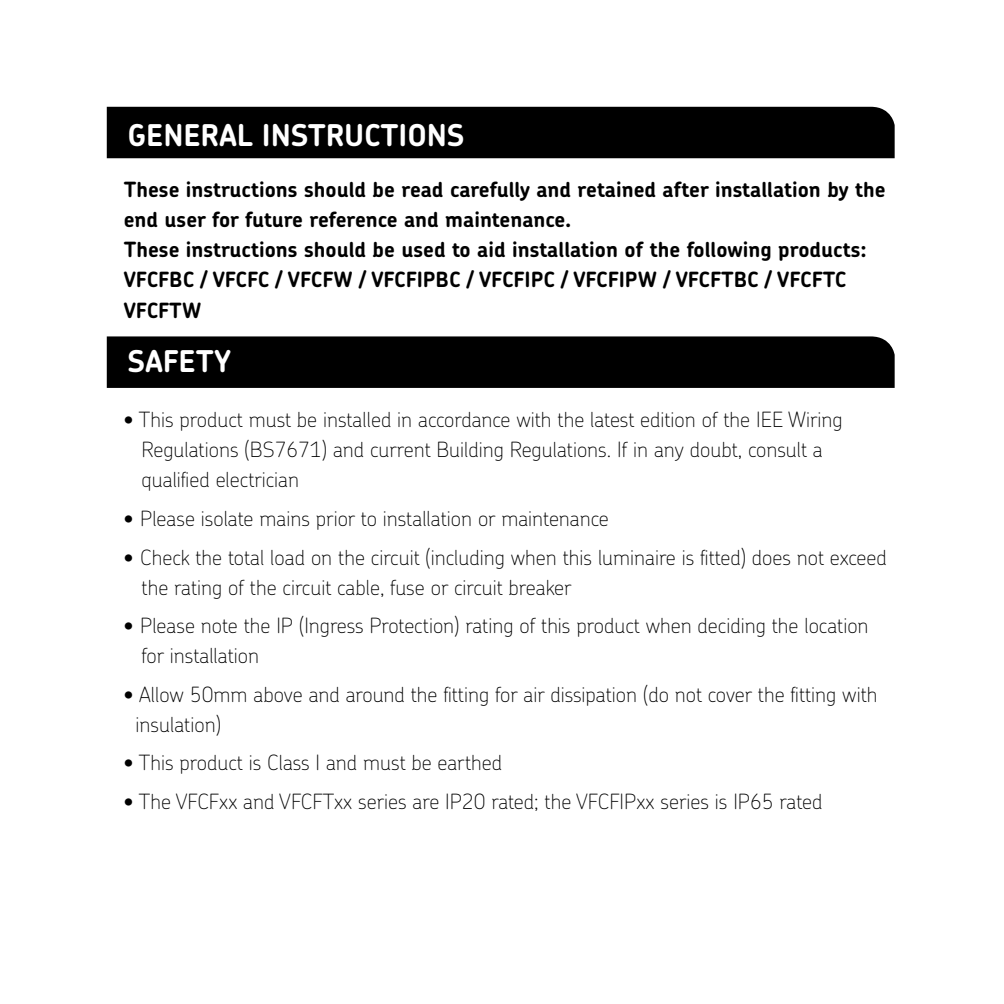
<style>
.page{position:relative;width:1004px;height:1004px;background:#fff}
.page>*{position:absolute;margin:0;border:0;box-sizing:border-box;transform-origin:0 0}
.t1{font:700 30px "Chevin Pro";color:#fff}
.t2{font:100 21px/30px "Chevin Pro";color:#000}
.t3{font:700 21px/30px "Chevin Pro";color:#000}
</style>
<div class="page">
<div style="left:107px;top:107px;width:787px;height:51px;background:#000"></div>
<div style="left:107px;top:336px;width:787px;height:52px;background:#000"></div>
<p class="t1" style="left:127px;top:115px;width:338px">GENERAL INSTRUCTIONS</p>
<p class="t3" style="left:124px;top:175px;width:763px">These instructions should be read carefully and retained after installation by the end user for future reference and maintenance.</p>
<p class="t3" style="left:124px;top:235px;width:744px">These instructions should be used to aid installation of the following products:</p>
<p class="t3" style="left:124px;top:265px;width:724px">VFCFBC / VFCFC / VFCFW / VFCFIPBC / VFCFIPC / VFCFIPW / VFCFTBC / VFCFTC<br>VFCFTW</p>
<p class="t1" style="left:127px;top:341px;width:104px">SAFETY</p>
<p class="t2" style="left:141px;top:404px;width:702px;text-indent:-18px">• This product must be installed in accordance with the latest edition of the IEE Wiring<br>Regulations (BS7671) and current Building Regulations. If in any doubt, consult a qualified electrician</p>
<p class="t2" style="left:124px;top:502px;width:486px">• Please isolate mains prior to installation or maintenance</p>
<p class="t2" style="left:141px;top:541px;width:746px;text-indent:-18px">• Check the total load on the circuit (including when this luminaire is fitted) does not exceed the rating of the circuit cable, fuse or circuit breaker</p>
<p class="t2" style="left:141px;top:609px;width:728px;text-indent:-18px">• Please note the IP (Ingress Protection) rating of this product when deciding the location for installation</p>
<p class="t2" style="left:136px;top:678px;width:743px;text-indent:-12px">• Allow 50mm above and around the fitting for air dissipation (do not cover the fitting with insulation)</p>
<p class="t2" style="left:124px;top:746px;width:380px">• This product is Class I and must be earthed</p>
<p class="t2" style="left:124px;top:785px;width:700px">• The VFCFxx and VFCFTxx series are IP20 rated; the VFCFIPxx series is IP65 rated</p>
</div>
